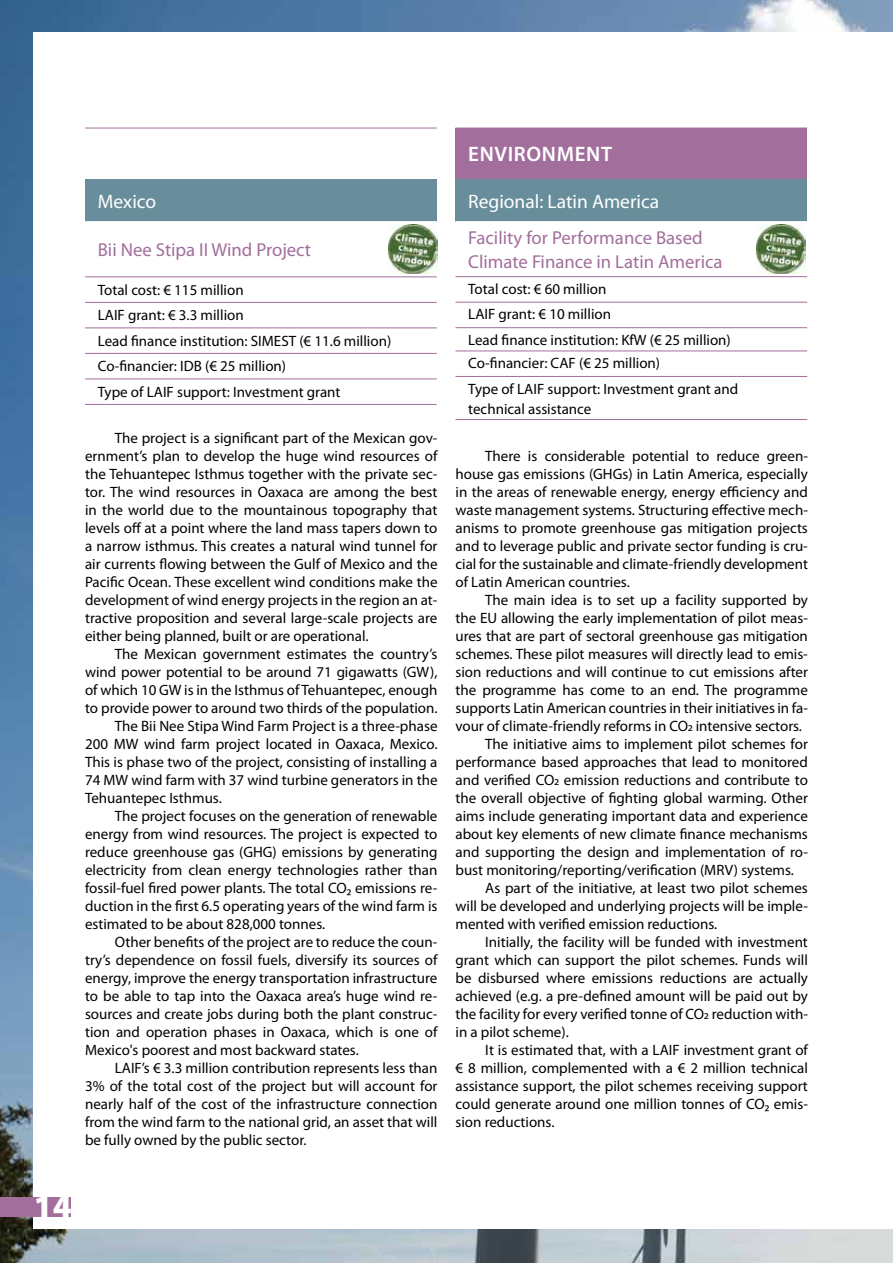
<style>
.page{position:relative;width:893px;height:1263px;background:#fff}
.page>*{position:absolute;margin:0;border:0;box-sizing:border-box;transform-origin:0 0}
.t1{font:900 33px "Myriad Pro";color:#fff}
.t2{font:600 21px "Myriad Pro";color:#fff}
.t3{font:19.5px "Myriad Pro";color:#fff}
.t4{font:18.75px/24px "Myriad Pro";color:#a26e9c}
.t5{font:15px/18px "Myriad Pro";color:#000}
</style>
<div class="page">
<img style="left:0;top:0;width:893px;height:1263px">
<div style="left:34px;top:32px;width:859px;height:1197px;background:#fff"></div>
<div style="left:0;top:1197px;width:71px;height:19px;background:#a26e9c"></div>
<div style="left:455px;top:128px;width:352px;height:51px;background:#a26e9c"></div>
<div style="left:455px;top:179px;width:352px;height:43px;background:#678e9a"></div>
<hr style="left:455px;top:221px;width:352px;height:1px;background:#fff">
<hr style="left:455px;top:276px;width:352px;height:1px;background:#a26e9c">
<hr style="left:455px;top:302px;width:352px;height:1px;background:#a26e9c">
<hr style="left:455px;top:327px;width:352px;height:1px;background:#a26e9c">
<hr style="left:455px;top:351px;width:352px;height:1px;background:#a26e9c">
<hr style="left:455px;top:376px;width:352px;height:1px;background:#a26e9c">
<hr style="left:455px;top:419px;width:352px;height:1px;background:#a26e9c">
<div style="left:85px;top:179px;width:352px;height:43px;background:#678e9a"></div>
<hr style="left:85px;top:221px;width:352px;height:1px;background:#fff">
<hr style="left:85px;top:276px;width:352px;height:1px;background:#a26e9c">
<hr style="left:85px;top:302px;width:352px;height:1px;background:#a26e9c">
<hr style="left:85px;top:327px;width:352px;height:1px;background:#a26e9c">
<hr style="left:85px;top:353px;width:352px;height:1px;background:#a26e9c">
<hr style="left:85px;top:379px;width:352px;height:1px;background:#a26e9c">
<hr style="left:85px;top:404px;width:352px;height:1px;background:#a26e9c">
<hr style="left:85px;top:128px;width:352px;height:1px;background:#a26e9c">
<img style="left:388px;top:225px;width:49px;height:49px">
<img style="left:757px;top:225px;width:49px;height:49px">
<h3 class="t3" style="left:98px;top:189px;width:60px">Mexico</h3>
<p class="t4" style="left:98px;top:238px;width:215px">Bii Nee Stipa II Wind Project</p>
<p class="t5" style="left:98px;top:276px;width:295px;line-height:25.5px">Total cost: € 115 million<br>LAIF grant: € 3.3 million<br>Lead finance institution: SIMEST (€ 11.6 million)<br>Co-financier: IDB (€ 25 million)<br>Type of LAIF support: Investment grant</p>
<p class="t5" style="left:85px;top:429px;width:354px;text-align:justify;text-indent:30px">The project is a significant part of the Mexican gov&shy;ernment’s plan to develop the huge wind resources of the Tehuantepec Isthmus together with the private sec&shy;tor. The wind resources in Oaxaca are among the best in the world due to the mountainous topography that levels off at a point where the land mass tapers down to a narrow isthmus. This creates a natural wind tunnel for air currents flowing between the Gulf of Mexico and the Pacific Ocean. These excellent wind conditions make the development of wind energy projects in the region an at&shy;tractive proposition and several large-scale projects are either being planned, built or are operational.</p>
<p class="t5" style="left:115px;top:645px;width:324px">The Mexican government estimates the country’s</p>
<p class="t5" style="left:85px;top:663px;width:354px">wind power potential to be around 71 gigawatts (GW),</p>
<p class="t5" style="left:85px;top:681px;width:354px">of which 10 GW is in the Isthmus of Tehuantepec, enough</p>
<p class="t5" style="left:85px;top:699px;width:354px">to provide power to around two thirds of the population.</p>
<p class="t5" style="left:115px;top:717px;width:324px">The Bii Nee Stipa Wind Farm Project is a three-phase</p>
<p class="t5" style="left:85px;top:735px;width:354px">200 MW wind farm project located in Oaxaca, Mexico.</p>
<p class="t5" style="left:85px;top:753px;width:354px">This is phase two of the project, consisting of installing a</p>
<p class="t5" style="left:85px;top:771px;width:354px">74 MW wind farm with 37 wind turbine generators in the</p>
<p class="t5" style="left:85px;top:789px;width:138px">Tehuantepec Isthmus.</p>
<p class="t5" style="left:115px;top:807px;width:324px">The project focuses on the generation of renewable</p>
<p class="t5" style="left:85px;top:825px;width:354px">energy from wind resources. The project is expected to</p>
<p class="t5" style="left:85px;top:843px;width:354px">reduce greenhouse gas (GHG) emissions by generating</p>
<p class="t5" style="left:85px;top:861px;width:354px">electricity from clean energy technologies rather than</p>
<p class="t5" style="left:85px;top:879px;width:354px">fossil-fuel fired power plants. The total CO₂ emissions re-</p>
<p class="t5" style="left:85px;top:897px;width:354px">duction in the first 6.5 operating years of the wind farm is</p>
<p class="t5" style="left:85px;top:915px;width:242px">estimated to be about 828,000 tonnes.</p>
<p class="t5" style="left:115px;top:933px;width:324px">Other benefits of the project are to reduce the coun-</p>
<p class="t5" style="left:85px;top:951px;width:354px">try’s dependence on fossil fuels, diversify its sources of</p>
<p class="t5" style="left:85px;top:969px;width:354px">energy, improve the energy transportation infrastructure</p>
<p class="t5" style="left:85px;top:987px;width:354px">to be able to tap into the Oaxaca area’s huge wind re-</p>
<p class="t5" style="left:85px;top:1005px;width:354px">sources and create jobs during both the plant construc-</p>
<p class="t5" style="left:85px;top:1023px;width:354px">tion and operation phases in Oaxaca, which is one of</p>
<p class="t5" style="left:85px;top:1041px;width:275px">Mexico's poorest and most backward states.</p>
<p class="t5" style="left:115px;top:1059px;width:324px">LAIF’s € 3.3 million contribution represents less than</p>
<p class="t5" style="left:85px;top:1077px;width:354px">3% of the total cost of the project but will account for</p>
<p class="t5" style="left:85px;top:1095px;width:354px">nearly half of the cost of the infrastructure connection</p>
<p class="t5" style="left:85px;top:1113px;width:354px">from the wind farm to the national grid, an asset that will</p>
<p class="t5" style="left:85px;top:1131px;width:223px">be fully owned by the public sector.</p>
<h2 class="t2" style="left:468px;top:141px;width:61px">ENVIRONMEN</h2>
<h2 class="t2" style="left:601px;top:141px;width:13px">T</h2>
<h3 class="t3" style="left:468px;top:189px;width:192px">Regional: Latin America</h3>
<p class="t4" style="left:468px;top:226px;width:256px">Facility for Performance Based<br>Climate Finance in Latin America</p>
<p class="t5" style="left:468px;top:276px;width:264px;line-height:25.5px">Total cost: € 60 million<br>LAIF grant: € 10 million<br>Lead finance institution: KfW (€ 25 million)</p>
<p class="t5" style="left:468px;top:350px;width:271px;line-height:25.5px">Co-financier: CAF (€ 25 million)<br>Type of LAIF support: Investment grant and</p>
<p class="t5" style="left:468px;top:399px;width:125px">technical assistance</p>
<p class="t5" style="left:455px;top:447px;width:354px;text-align:justify;text-indent:30px">There is considerable potential to reduce green&shy;house gas emissions (GHGs) in Latin America, especially in the areas of renewable energy, energy efficiency and waste management systems. Structuring effective mech&shy;anisms to promote greenhouse gas mitigation projects and to leverage public and private sector funding is cru&shy;cial for the sustainable and climate-friendly development of Latin American countries.</p>
<p class="t5" style="left:485px;top:591px;width:324px">The main idea is to set up a facility supported by</p>
<p class="t5" style="left:455px;top:609px;width:354px">the EU allowing the early implementation of pilot meas-</p>
<p class="t5" style="left:455px;top:627px;width:354px">ures that are part of sectoral greenhouse gas mitigation</p>
<p class="t5" style="left:455px;top:645px;width:354px">schemes. These pilot measures will directly lead to emis-</p>
<p class="t5" style="left:455px;top:663px;width:354px">sion reductions and will continue to cut emissions after</p>
<p class="t5" style="left:455px;top:681px;width:354px">the programme has come to an end. The programme</p>
<p class="t5" style="left:455px;top:699px;width:354px">supports Latin American countries in their initiatives in fa-</p>
<p class="t5" style="left:455px;top:717px;width:348px">vour of climate-friendly reforms in CO2 intensive sectors.</p>
<p class="t5" style="left:485px;top:735px;width:324px">The initiative aims to implement pilot schemes for</p>
<p class="t5" style="left:455px;top:753px;width:354px">performance based approaches that lead to monitored</p>
<p class="t5" style="left:455px;top:771px;width:354px">and verified CO2 emission reductions and contribute to</p>
<p class="t5" style="left:455px;top:789px;width:354px">the overall objective of fighting global warming. Other</p>
<p class="t5" style="left:455px;top:807px;width:354px">aims include generating important data and experience</p>
<p class="t5" style="left:455px;top:825px;width:354px">about key elements of new climate finance mechanisms</p>
<p class="t5" style="left:455px;top:843px;width:354px">and supporting the design and implementation of ro-</p>
<p class="t5" style="left:455px;top:861px;width:340px">bust monitoring/reporting/verification (MRV) systems.</p>
<p class="t5" style="left:485px;top:879px;width:324px">As part of the initiative, at least two pilot schemes</p>
<p class="t5" style="left:455px;top:897px;width:354px">will be developed and underlying projects will be imple-</p>
<p class="t5" style="left:455px;top:915px;width:263px">mented with verified emission reductions.</p>
<p class="t5" style="left:485px;top:933px;width:324px">Initially, the facility will be funded with investment</p>
<p class="t5" style="left:455px;top:951px;width:354px">grant which can support the pilot schemes. Funds will</p>
<p class="t5" style="left:455px;top:969px;width:354px">be disbursed where emissions reductions are actually</p>
<p class="t5" style="left:455px;top:987px;width:354px">achieved (e.g. a pre-defined amount will be paid out by</p>
<p class="t5" style="left:455px;top:1005px;width:354px">the facility for every verified tonne of CO2 reduction with-</p>
<p class="t5" style="left:455px;top:1023px;width:115px">in a pilot scheme).</p>
<p class="t5" style="left:485px;top:1041px;width:324px">It is estimated that, with a LAIF investment grant of</p>
<p class="t5" style="left:455px;top:1059px;width:354px">€ 8 million, complemented with a € 2 million technical</p>
<p class="t5" style="left:455px;top:1077px;width:354px">assistance support, the pilot schemes receiving support</p>
<p class="t5" style="left:455px;top:1095px;width:354px">could generate around one million tonnes of CO₂ emis-</p>
<p class="t5" style="left:455px;top:1113px;width:101px">sion reductions.</p>
<h1 class="t1" style="left:34px;top:1188px;width:39px">14</h1>
</div>
